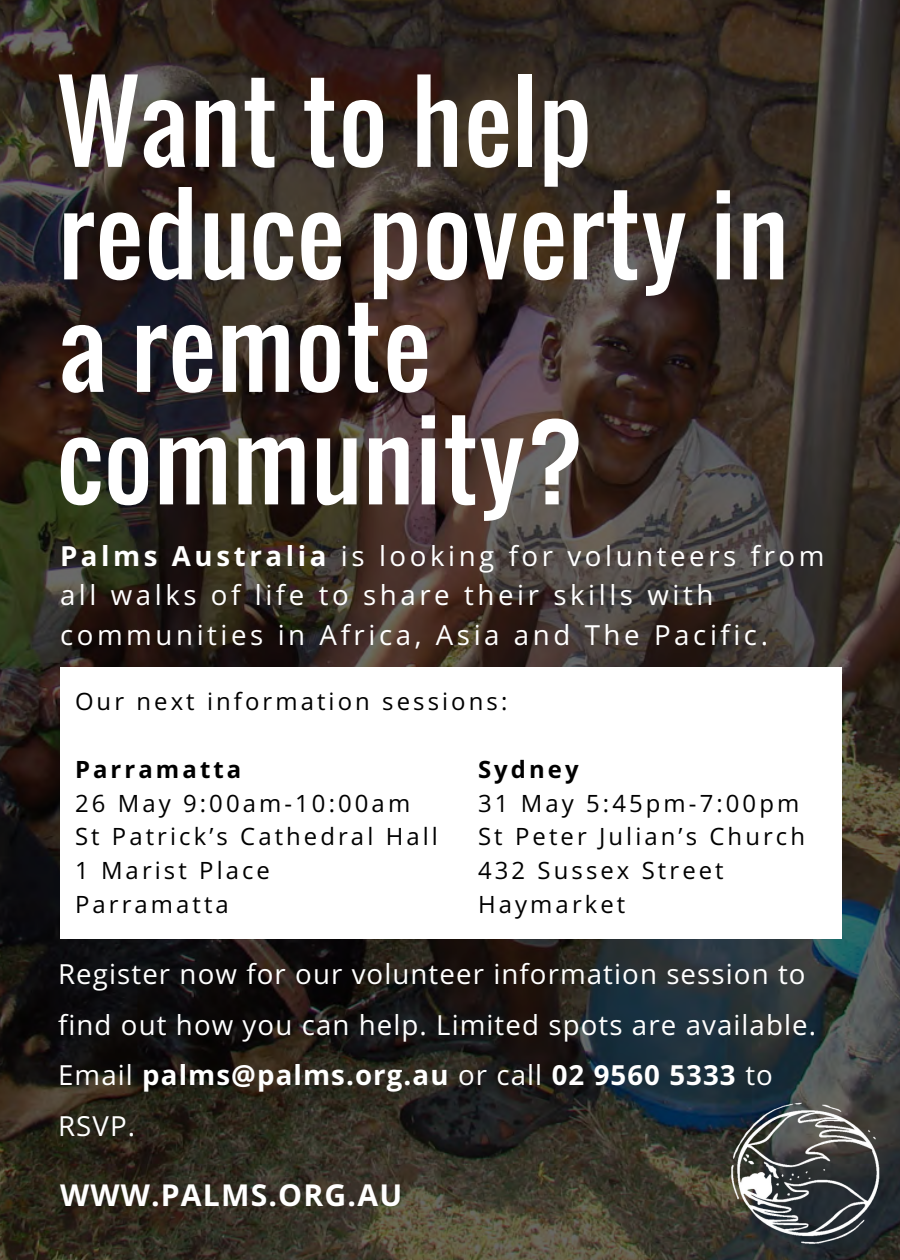
<style>
.page{position:relative;width:900px;height:1260px;background:#fff}
.page>*{position:absolute;margin:0;border:0;box-sizing:border-box;transform-origin:0 0}
.t1{font:105.75px/112.5px "Oswald";letter-spacing:.01em;color:#fff}
.t2{font:700 30.25px "Open Sans";letter-spacing:.04em;color:#fff}
.t3{font:27.75px/50.8px "Open Sans";letter-spacing:.04em;color:#fff}
.t4{font:27.75px/39.5px "Open Sans";letter-spacing:.13em;color:#fff}
.t5{font:24px/33.8px "Open Sans";letter-spacing:.13em;color:#000}
.t6{font:700 24px "Open Sans";letter-spacing:.13em;color:#000}
.s1{font-weight:700}
</style>
<div class="page">
<img style="left:0;top:0;width:900px;height:1260px">
<div style="left:60px;top:668px;width:782px;height:271px;background:#fff"></div>
<img style="left:729px;top:1101px;width:152px;height:144px">
<h1 class="t1" style="left:58px;top:63px;width:732px">Want to help reduce poverty in a remote community?</h1>
<p class="t4" style="left:60px;top:535px;width:766px"><span class="s1">Palms Australia</span> is looking for volunteers from all walks of life to share their skills with communities in Africa, Asia and The Pacific.</p>
<p class="t5" style="left:75px;top:684px;width:434px">Our next information sessions:</p>
<p class="t6" style="left:75px;top:752px;width:168px">Parramatta</p>
<p class="t5" style="left:75px;top:785px;width:364px">26 May 9:00am-10:00am<br>St Patrick’s Cathedral Hall<br>1 Marist Place<br>Parramatta</p>
<p class="t6" style="left:478px;top:752px;width:102px">Sydney</p>
<p class="t5" style="left:478px;top:785px;width:328px">31 May 5:45pm-7:00pm<br>St Peter Julian’s Church<br>432 Sussex Street<br>Haymarket</p>
<p class="t3" style="left:58px;top:948px;width:759px">Register now for our volunteer information session to find out how you can help. Limited spots are available.<br>Email <span class="s1">palms@palms.org.au</span> or call <span class="s1">02 9560 5333</span> to RSVP.</p>
<p class="t2" style="left:60px;top:1174px;width:344px">WWW.PALMS.ORG.AU</p>
</div>
